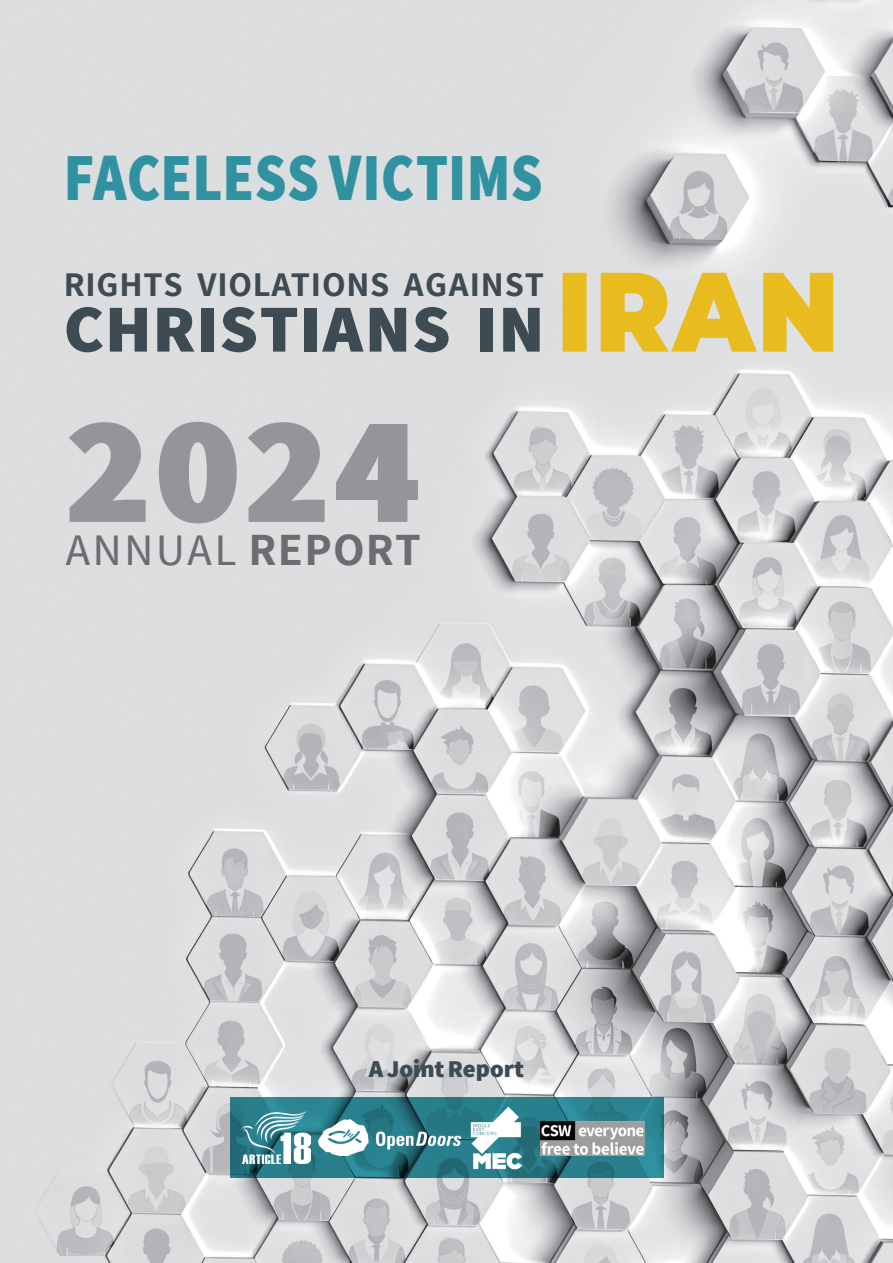
<style>
.page{position:relative;width:893px;height:1263px;background:#fff}
.page>*{position:absolute;margin:0;border:0;box-sizing:border-box;transform-origin:0 0}
.t1{font:800 128.85px "Anjoman";color:#939598}
.t2{font:900 58.5px "Anjoman";letter-spacing:.015em;color:#3092a0;scale:.83 1}
.t3{font:900 58.5px "Anjoman";letter-spacing:.025em;color:#3e4b53}
.t4{font:42px "Anjoman";letter-spacing:.05em;color:#6c6d70}
.t5{font:700 31.5px "Anjoman";letter-spacing:.025em;color:#3e4b53}
.t6{font:900 21px "Anjoman";color:#3e4b53}
.s1{font-weight:700}
</style>
<div class="page">
<img style="left:0;top:0;width:893px;height:1263px">
<svg style="left:230px;top:1097px;width:433px;height:81px;background:#287986"></svg>
<img style="left:540px;top:1121px;width:105px;height:34px">
<img style="left:243px;top:1112px;width:68px;height:52px">
<img style="left:470px;top:1105px;width:54px;height:65px">
<img style="left:318px;top:1120px;width:142px;height:36px">
<svg style="left:563px;top:273px;width:270px;height:79px;background:#e5c75e"></svg>
<h2 class="t2" style="left:64px;top:145px;width:578px">FACELESS VICTIMS</h2>
<p class="t5" style="left:64px;top:266px;width:482px">RIGHTS VIOLATIONS AGAINST</p>
<h2 class="t3" style="left:64px;top:297px;width:482px">CHRISTIANS IN</h2>
<h1 class="t1" style="left:65px;top:402px;width:357px">2024</h1>
<h3 class="t4" style="left:65px;top:514px;width:357px">ANNUAL <span class="s1">REPORT</span></h3>
<p class="t6" style="left:369px;top:1057px;width:157px">A Joint Report</p>
</div>
